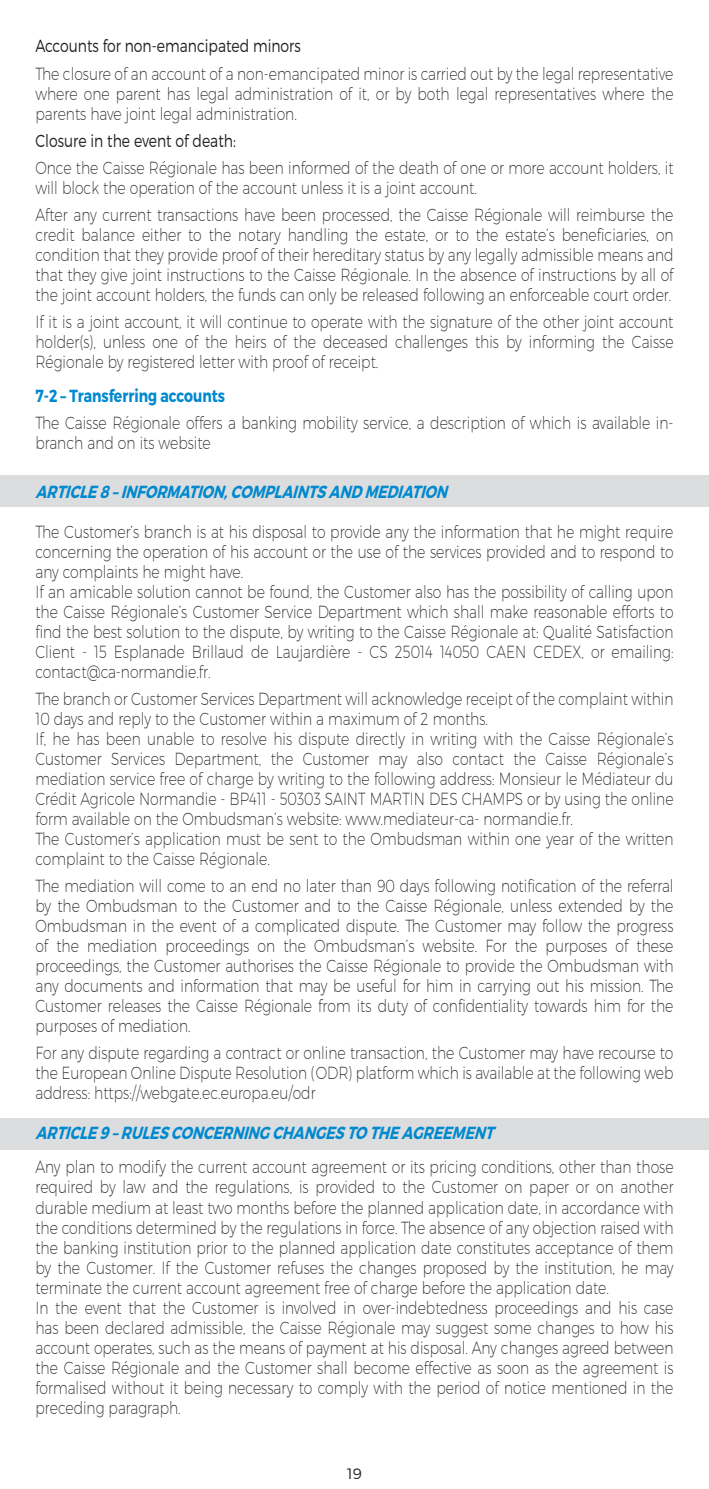
<style>
.page{position:relative;width:709px;height:1489px;background:#fff}
.page>*{position:absolute;margin:0;border:0;box-sizing:border-box;transform-origin:0 0}
.t1{font:200 17.5px/20px "Montserrat";color:#231f20;text-align:justify;scale:.8 1}
.t2{font:italic 700 17.5px "Montserrat";color:#0089cf;scale:.8 1}
.t3{font:300 17.5px "Montserrat";color:#231f20;scale:.8 1}
.t4{font:700 17.5px "Montserrat";color:#0089cf;scale:.8 1}
.t5{font:300 15px "Montserrat";color:#231f20}
</style>
<div class="page">
<div style="left:0;top:475px;width:709px;height:32px;background:#dcdddf"></div>
<div style="left:0;top:1118px;width:709px;height:32px;background:#dcdddf"></div>
<p class="t3" style="left:35px;top:35px;width:333px">Accounts for non-emancipated minors</p>
<p class="t1" style="left:35px;top:63px;width:799px">The closure of an account of a non-emancipated minor is carried out by the legal representative where one parent has legal administration of it, or by both legal representatives where the parents have joint legal administration.</p>
<p class="t3" style="left:35px;top:130px;width:252px">Closure in the event of death:</p>
<p class="t1" style="left:35px;top:157px;width:799px">Once the Caisse Régionale has been informed of the death of one or more account holders, it will block the operation of the account unless it is a joint account.</p>
<p class="t1" style="left:35px;top:204px;width:799px">After any current transactions have been processed, the Caisse Régionale will reimburse the credit balance either to the notary handling the estate, or to the estate’s beneficiaries, on condition that they provide proof of their hereditary status by any legally admissible means and that they give joint instructions to the Caisse Régionale. In the absence of instructions by all of the joint account holders, the funds can only be released following an enforceable court order.</p>
<p class="t1" style="left:35px;top:311px;width:799px">If it is a joint account, it will continue to operate with the signature of the other joint account holder(s), unless one of the heirs of the deceased challenges this by informing the Caisse Régionale by registered letter with proof of receipt.</p>
<p class="t4" style="left:35px;top:385px;width:238px">7-2 – Transferring accounts</p>
<p class="t1" style="left:35px;top:412px;width:799px">The Caisse Régionale offers a banking mobility service, a description of which is available in&shy;branch and on its website</p>
<p class="t2" style="left:35px;top:480px;width:523px">ARTICLE8–INFORMATION,COMPLAINTSANDMEDIATION</p>
<p class="t1" style="left:35px;top:521px;width:799px;text-align:left">The Customer’s branch is at his disposal to provide any the information that he might require concerning the operation of his account or the use of the services provided and to respond to any complaints he might have.<br>If an amicable solution cannot be found, the Customer also has the possibility of calling upon the Caisse Régionale’s Customer Service Department which shall make reasonable efforts to find the best solution to the dispute, by writing to the Caisse Régionale at: Qualité Satisfaction Client - 15 Esplanade Brillaud de Laujardière - CS 25014 14050 CAEN CEDEX, or emailing: contact@ca-normandie.fr.</p>
<p class="t1" style="left:35px;top:688px;width:799px;text-align:left">The branch or Customer Services Department will acknowledge receipt of the complaint within 10 days and reply to the Customer within a maximum of 2 months.<br>If, he has been unable to resolve his dispute directly in writing with the Caisse Régionale’s Customer Services Department, the Customer may also contact the Caisse Régionale’s mediation service free of charge by writing to the following address: Monsieur le Médiateur du Crédit Agricole Normandie - BP411 - 50303 SAINT MARTIN DES CHAMPS or by using the online form available on the Ombudsman’s website: www.mediateur-ca- normandie.fr.<br>The Customer’s application must be sent to the Ombudsman within one year of the written complaint to the Caisse Régionale.</p>
<p class="t1" style="left:35px;top:875px;width:799px">The mediation will come to an end no later than 90 days following notification of the referral by the Ombudsman to the Customer and to the Caisse Régionale, unless extended by the Ombudsman in the event of a complicated dispute. The Customer may follow the progress of the mediation proceedings on the Ombudsman’s website. For the purposes of these proceedings, the Customer authorises the Caisse Régionale to provide the Ombudsman with any documents and information that may be useful for him in carrying out his mission. The Customer releases the Caisse Régionale from its duty of confidentiality towards him for the purposes of mediation.</p>
<p class="t1" style="left:35px;top:1042px;width:799px">For any dispute regarding a contract or online transaction, the Customer may have recourse to the European Online Dispute Resolution (ODR) platform which is available at the following web address: https://webgate.ec.europa.eu/odr</p>
<p class="t2" style="left:35px;top:1122px;width:581px">ARTICLE9–RULESCONCERNINGCHANGESTO THEAGREEMENT</p>
<p class="t1" style="left:35px;top:1156px;width:799px;text-align:left">Any plan to modify the current account agreement or its pricing conditions, other than those required by law and the regulations, is provided to the Customer on paper or on another durable medium at least two months before the planned application date, in accordance with the conditions determined by the regulations in force. The absence of any objection raised with the banking institution prior to the planned application date constitutes acceptance of them by the Customer. If the Customer refuses the changes proposed by the institution, he may terminate the current account agreement free of charge before the application date.<br>In the event that the Customer is involved in over-indebtedness proceedings and his case has been declared admissible, the Caisse Régionale may suggest some changes to how his account operates, such as the means of payment at his disposal. Any changes agreed between the Caisse Régionale and the Customer shall become effective as soon as the agreement is formalised without it being necessary to comply with the period of notice mentioned in the preceding paragraph.</p>
<p class="t5" style="left:347px;top:1463px;width:16px">19</p>
</div>
